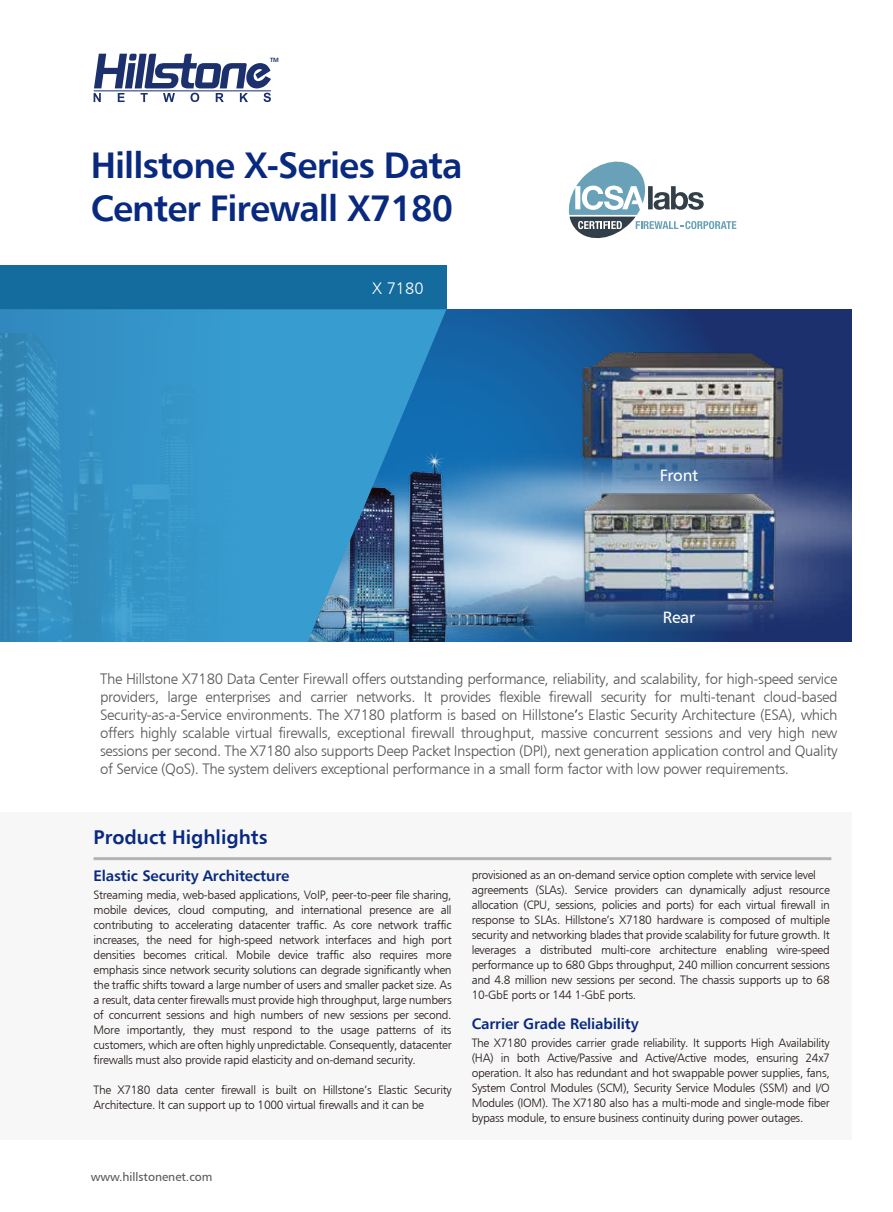
<style>
.page{position:relative;width:893px;height:1212px;background:#fff}
.page>*{position:absolute;margin:0;border:0;box-sizing:border-box;transform-origin:0 0}
.t1{font:36.3px/43.5px "Humanist 777 BT Bold B";letter-spacing:-.025em;color:#09297f}
.t2{font:19.5px "Humanist 777 BT Bold B";color:#09297f}
.t3{font:16.5px "Humanist 777 BT Roman B";letter-spacing:-.01em;color:#fff}
.t4{font:16.5px "Humanist 777 BT Light B";color:#fff}
.t5{font:15px/18px "Humanist 777 BT Light B";letter-spacing:-.025em;color:#5a5858;text-align:justify}
.t6{font:15px "Humanist 777 BT Bold B";letter-spacing:-.01em;color:#09297f}
.t7{font:12px/15px "Humanist 777 BT Light B";letter-spacing:-.025em;color:#231916;text-align:justify}
.t8{font:12px "Humanist 777 BT Roman B";color:#5a5858}
.t9{font:6px "Humanist 777 BT Bold B";color:#1b306c}
.s1{color:#231916}
</style>
<div class="page">
<svg style="left:446px;top:309px;width:406px;height:25px"></svg>
<img style="left:446px;top:334px;width:406px;height:308px">
<div style="left:0;top:265px;width:446px;height:44px;background:#146b9d"></div>
<svg style="left:0;top:309px;width:446px;height:333px"></svg>
<svg style="left:94px;top:54px;width:177px;height:48px"></svg>
<hr style="left:94px;top:90px;width:177px;height:1px;background:#1b306c">
<svg style="left:568px;top:161px;width:168px;height:78px"></svg>
<img style="left:562px;top:334px;width:234px;height:179px">
<img style="left:572px;top:489px;width:213px;height:153px">
<div style="left:0;top:813px;width:852px;height:327px;background:#f7f7f7"></div>
<hr style="left:94px;top:857px;width:737px;height:3px;background:#b4b3b4">
<p class="t9" style="left:270px;top:56px;width:10px">TM</p>
<h1 class="t1" style="left:91px;top:142px;width:373px">Hillstone X-Series Data<br>Center Firewall X7180</h1>
<h3 class="t4" style="left:372px;top:278px;width:53px">X 7180</h3>
<h3 class="t3" style="left:660px;top:465px;width:40px">Front</h3>
<h3 class="t3" style="left:663px;top:606px;width:34px">Rear</h3>
<p class="t5" style="left:100px;top:670px;width:739px">The Hillstone X7180 Data Center Firewall offers outstanding performance, reliability, and scalability, for high-speed service providers, large enterprises and carrier networks. It provides flexible firewall security for multi-tenant cloud-based Security-as-a-Service environments. The X7180 platform is based on Hillstone<span class="s1">’</span>s Elastic Security Architecture (ESA), which offers highly scalable virtual firewalls, exceptional firewall throughput, massive concurrent sessions and very high new sessions per second. The X7180 also supports Deep Packet Inspection (DPI), next generation application control and Quality of Service (QoS). The system delivers exceptional performance in a small form factor with low power requirements.</p>
<h2 class="t2" style="left:94px;top:825px;width:176px">Product Highlights</h2>
<p class="t6" style="left:94px;top:867px;width:197px">Elastic Security Architecture</p>
<p class="t7" style="left:94px;top:887px;width:360px">Streaming media, web-based applications, VoIP, peer-to-peer file sharing, mobile devices, cloud computing, and international presence are all contributing to accelerating datacenter traffic. As core network traffic increases, the need for high-speed network interfaces and high port densities becomes critical. Mobile device traffic also requires more emphasis since network security solutions can degrade significantly when the traffic shifts toward a large number of users and smaller packet size. As a result, data center firewalls must provide high throughput, large numbers of concurrent sessions and high numbers of new sessions per second.<br>More importantly, they must respond to the usage patterns of its customers, which are often highly unpredictable. Consequently, datacenter firewalls must also provide rapid elasticity and on-demand security.</p>
<p class="t7" style="left:94px;top:1082px;width:360px">The X7180 data center firewall is built on Hillstone’s Elastic Security<br>Architecture. It can support up to 1000 virtual firewalls and it can be</p>
<p class="t8" style="left:91px;top:1169px;width:123px">www.hillstonenet.com</p>
<p class="t7" style="left:472px;top:867px;width:360px;text-align:left">provisioned as an on-demand service option complete with service level agreements (SLAs). Service providers can dynamically adjust resource allocation (CPU, sessions, policies and ports) for each virtual firewall in response to SLAs. Hillstone’s X7180 hardware is composed of multiple security and networking blades that provide scalability for future growth. It leverages a distributed multi-core architecture enabling wire-speed performance up to 680 Gbps throughput, 240 million concurrent sessions and 4.8 million new sessions per second. The chassis supports up to 68<br>10-GbE ports or 144 1-GbE ports.</p>
<p class="t6" style="left:472px;top:1014px;width:169px">Carrier Grade Reliability</p>
<p class="t7" style="left:472px;top:1035px;width:360px">The X7180 provides carrier grade reliability. It supports High Availability (HA) in both Active/Passive and Active/Active modes, ensuring 24x7 operation. It also has redundant and hot swappable power supplies, fans, System Control Modules (SCM), Security Service Modules (SSM) and I/O Modules (IOM). The X7180 also has a multi-mode and single-mode fiber bypass module, to ensure business continuity during power outages.</p>
</div>
